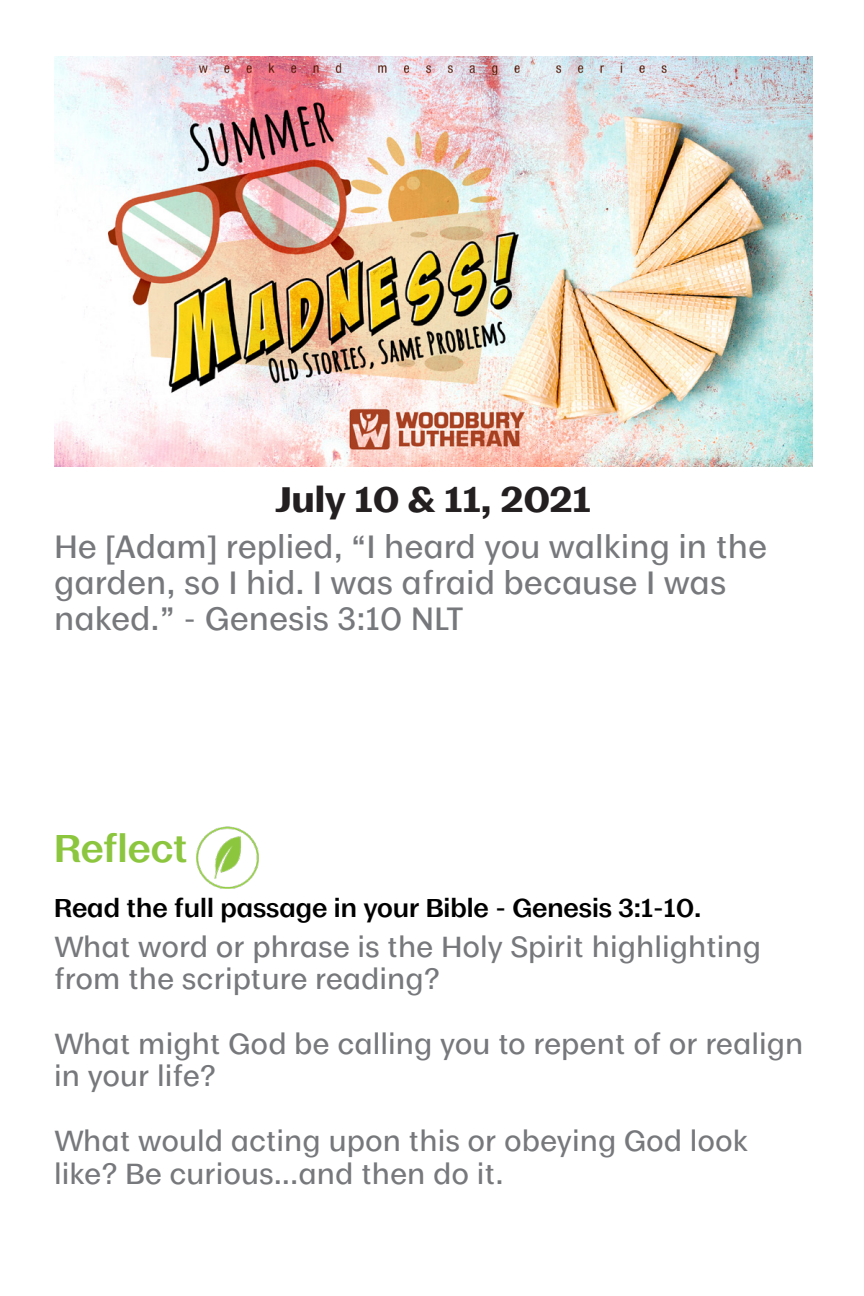
<style>
.page{position:relative;width:864px;height:1296px;background:#fff}
.page>*{position:absolute;margin:0;border:0;box-sizing:border-box;transform-origin:0 0}
.t1{font:600 36px "Moriston";letter-spacing:-.005em;color:#8cc63f}
.t2{font:700 33px "Moriston";color:#231f20}
.t3{font:500 30px/36px "Moriston";color:#76787b}
.t4{font:500 27px/32.4px "Moriston";color:#76787b}
.t5{font:600 24px "Moriston";color:#000}
</style>
<div class="page">
<img style="left:196px;top:826px;width:63px;height:63px">
<img style="left:54px;top:56px;width:758px;height:411px">
<p class="t2" style="left:275px;top:474px;width:317px">July 10 &amp; 11, 2021</p>
<p class="t3" style="left:54px;top:527px;width:715px">He [Adam] replied, “I heard you walking in the garden, so I hid. I was afraid because I was naked.” - Genesis 3:10 NLT</p>
<h1 class="t1" style="left:54px;top:819px;width:135px">Reflect</h1>
<p class="t5" style="left:54px;top:888px;width:649px">Read the full passage in your Bible - Genesis 3:1-10.</p>
<p class="t4" style="left:54px;top:929px;width:709px">What word or phrase is the Holy Spirit highlighting from the scripture reading?</p>
<p class="t4" style="left:54px;top:1026px;width:751px">What might God be calling you to repent of or realign in your life?</p>
<p class="t4" style="left:54px;top:1123px;width:696px">What would acting upon this or obeying God look like? Be curious...and then do it.</p>
</div>
